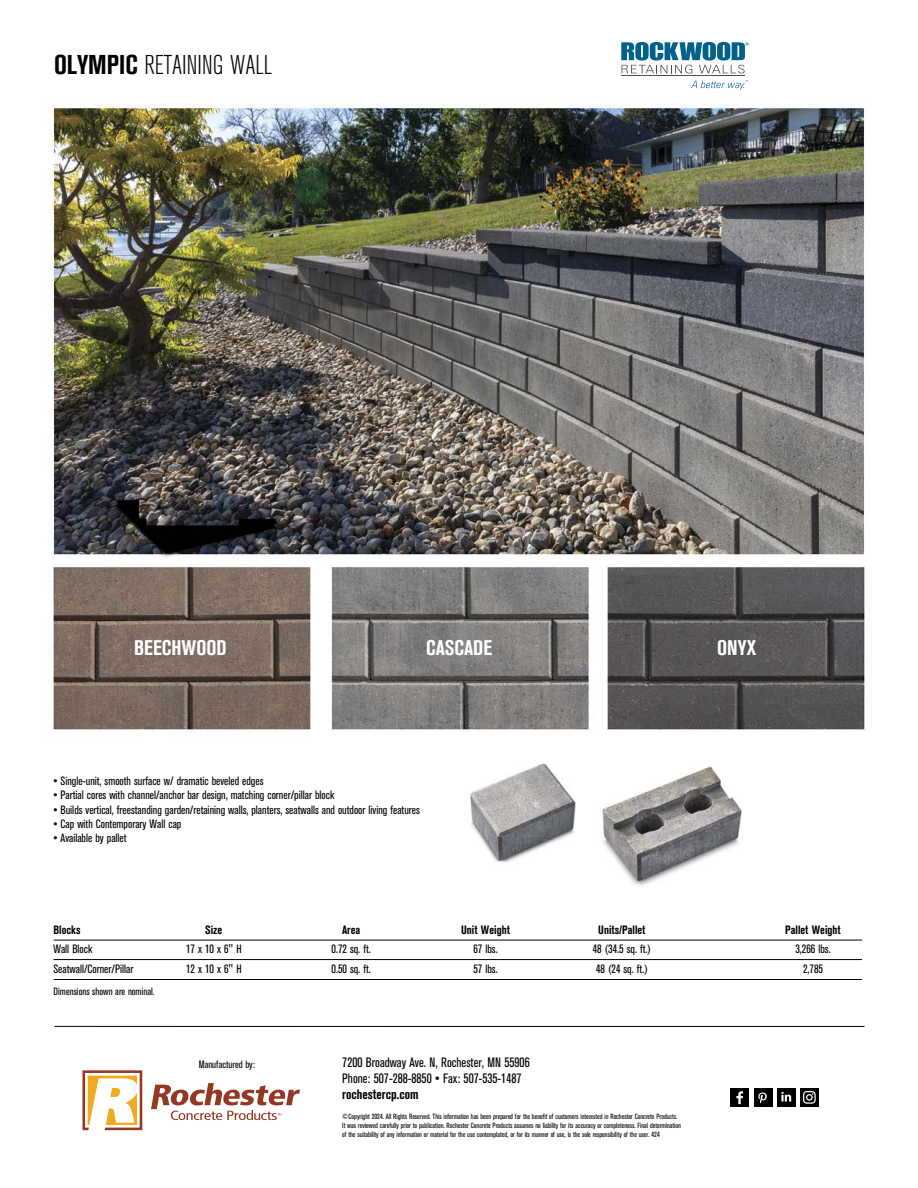
<style>
.page{position:relative;width:918px;height:1188px;background:#fff}
.page>*{position:absolute;margin:0;border:0;box-sizing:border-box;transform-origin:0 0}
.t1{font:300 condensed 27px "Akzidenz Grotesk BE";color:#000}
.t2{font:700 condensed 21px "Akzidenz Grotesk BE";color:#fff}
.t3{font:condensed 13.5px/16.2px "Akzidenz Grotesk BE";color:#000}
.t4{font:700 condensed 13.5px "Akzidenz Grotesk BE";color:#000}
.t5{font:condensed 12px "Akzidenz Grotesk BE";color:#000}
.t6{font:700 condensed 12px "Akzidenz Grotesk BE";color:#000}
.t7{font:condensed 10.5px "Akzidenz Grotesk BE";color:#000}
.t8{font:condensed 7.5px/9px "Akzidenz Grotesk BE";letter-spacing:-.005em;color:#000}
.s1{font-weight:700}
</style>
<div class="page">
<img style="left:46px;top:41px;width:820px;height:845px">
<hr style="left:54px;top:940px;width:808px;height:1px;background:#000">
<hr style="left:54px;top:959px;width:808px;height:1px;background:#000">
<hr style="left:54px;top:979px;width:808px;height:1px;background:#000">
<svg style="left:621px;top:42px;width:128px;height:31px"></svg>
<hr style="left:621px;top:76px;width:124px;height:1px;background:#4d4d4d">
<svg style="left:691px;top:80px;width:57px;height:10px"></svg>
<hr style="left:55px;top:1026px;width:810px;height:1px;background:#000">
<svg style="left:82px;top:1070px;width:60px;height:60px"></svg>
<svg style="left:151px;top:1083px;width:149px;height:37px"></svg>
<div style="left:731px;top:1088px;width:18px;height:19px;background:#000"></div>
<div style="left:754px;top:1088px;width:18px;height:19px;background:#000"></div>
<div style="left:777px;top:1088px;width:19px;height:19px;background:#000"></div>
<div style="left:800px;top:1088px;width:19px;height:19px;background:#000"></div>
<svg style="left:736px;top:1091px;width:7px;height:13px"></svg>
<svg style="left:758px;top:1093px;width:9px;height:11px"></svg>
<svg style="left:803px;top:1091px;width:13px;height:13px"></svg>
<svg style="left:781px;top:1092px;width:10px;height:9px"></svg>
<h1 class="t1" style="left:54px;top:55px;width:220px"><span class="s1">OLYMPIC</span> RETAINING WALL</h1>
<h2 class="t2" style="left:134px;top:640px;width:94px">BEECHWOOD</h2>
<h2 class="t2" style="left:426px;top:640px;width:68px">CASCADE</h2>
<h3 class="t5" style="left:54px;top:776px;width:211px">• Single-unit, smooth surface w/ dramatic beveled edges</h3>
<h3 class="t5" style="left:54px;top:791px;width:282px">• Partial cores with channel/anchor bar design, matching corner/pillar block</h3>
<h3 class="t5" style="left:54px;top:805px;width:368px">• Builds vertical, freestanding garden/retaining walls, planters, seatwalls and outdoor living features</h3>
<h3 class="t5" style="left:54px;top:820px;width:129px">• Cap with Contemporary Wall cap</h3>
<h3 class="t5" style="left:54px;top:834px;width:75px">• Available by pallet</h3>
<h2 class="t2" style="left:717px;top:640px;width:41px">ONYX</h2>
<h3 class="t6" style="left:54px;top:926px;width:28px">Blocks</h3>
<h3 class="t6" style="left:205px;top:926px;width:18px">Size</h3>
<h3 class="t6" style="left:342px;top:926px;width:20px">Area</h3>
<h3 class="t6" style="left:461px;top:926px;width:50px">Unit Weight</h3>
<h3 class="t6" style="left:598px;top:926px;width:49px">Units/Pallet</h3>
<h3 class="t6" style="left:785px;top:926px;width:57px">Pallet Weight</h3>
<h3 class="t5" style="left:54px;top:945px;width:40px">Wall Block</h3>
<h3 class="t5" style="left:186px;top:945px;width:57px">17 x 10 x 6" H</h3>
<h3 class="t5" style="left:332px;top:945px;width:41px">0.72 sq. ft.</h3>
<h3 class="t5" style="left:473px;top:945px;width:26px">67 lbs.</h3>
<h3 class="t5" style="left:593px;top:945px;width:60px">48 (34.5 sq. ft.)</h3>
<h3 class="t5" style="left:795px;top:945px;width:37px">3,266 lbs.</h3>
<h3 class="t5" style="left:54px;top:965px;width:81px">Seatwall/Corner/Pillar</h3>
<h3 class="t5" style="left:186px;top:965px;width:57px">12 x 10 x 6" H</h3>
<h3 class="t5" style="left:332px;top:965px;width:41px">0.50 sq. ft.</h3>
<h3 class="t5" style="left:473px;top:965px;width:26px">57 lbs.</h3>
<h3 class="t5" style="left:596px;top:965px;width:53px">48 (24 sq. ft.)</h3>
<h3 class="t5" style="left:803px;top:965px;width:22px">2,785</h3>
<h3 class="t7" style="left:54px;top:988px;width:103px">Dimensions shown are nominal.</h3>
<h3 class="t7" style="left:199px;top:1060px;width:58px">Manufactured by:</h3>
<h3 class="t3" style="left:342px;top:1055px;width:189px">7200 Broadway Ave. N, Rochester, MN 55906<br>Phone: 507-288-8850 • Fax: 507-535-1487</h3>
<h3 class="t4" style="left:342px;top:1089px;width:78px">rochestercp.com</h3>
<p class="t8" style="left:342px;top:1113px;width:340px">©Copyright 2024. All Rights Reserved. This information has been prepared for the benefit of customers interested in Rochester Concrete Products.<br>It was reviewed carefully prior to publication. Rochester Concrete Products assumes no liability for its accuracy or completeness. Final determination of the suitability of any information or material for the use contemplated, or for its manner of use, is the sole responsibility of the user. 424</p>
</div>
